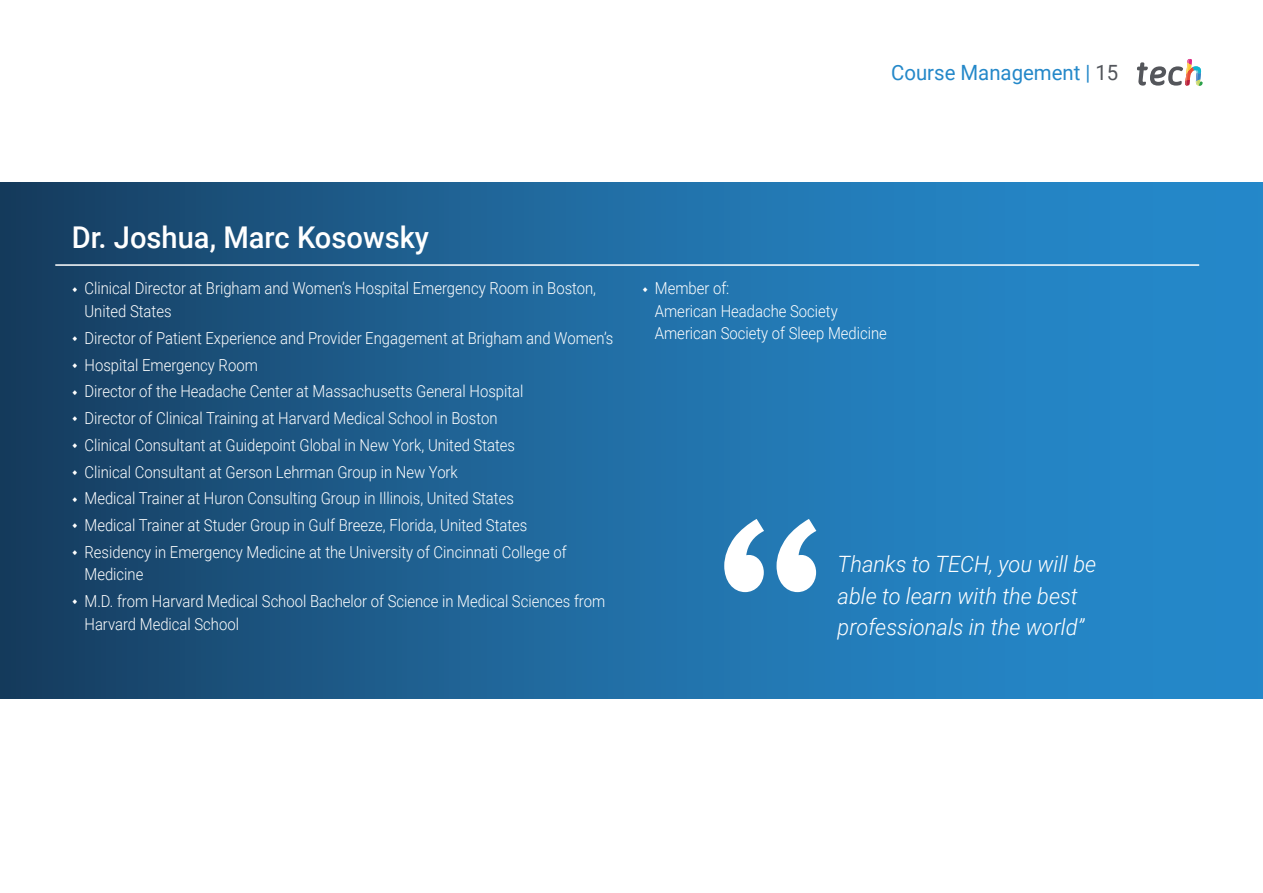
<style>
.page{position:relative;width:1263px;height:893px;background:#fff}
.page>*{position:absolute;margin:0;border:0;box-sizing:border-box;transform-origin:0 0}
.t1{font:500 30px "Roboto";color:#fff}
.t2{font:italic 300 22.5px/31.5px "Roboto";color:#fff}
.t3{font:21px "Roboto";color:#2488c9}
.t4{font:300 16.5px/26.7px "Roboto";color:#fff;scale:.9 1}
.s1{color:#52555b}
</style>
<div class="page">
<div style="left:0;top:182px;width:1263px;height:516px;background:linear-gradient(to right,#184267,#2793d9)"></div>
<svg style="left:724px;top:519px;width:92px;height:73px"></svg>
<hr style="left:55px;top:264px;width:1144px;height:2px;background:#fff">
<svg style="left:1137px;top:59px;width:65px;height:27px"></svg>
<svg style="left:73px;top:287px;width:4px;height:5px"></svg>
<svg style="left:73px;top:336px;width:4px;height:5px"></svg>
<svg style="left:73px;top:363px;width:4px;height:5px"></svg>
<svg style="left:73px;top:390px;width:4px;height:5px"></svg>
<svg style="left:73px;top:416px;width:4px;height:5px"></svg>
<svg style="left:73px;top:443px;width:4px;height:5px"></svg>
<svg style="left:73px;top:470px;width:4px;height:5px"></svg>
<svg style="left:73px;top:497px;width:4px;height:5px"></svg>
<svg style="left:73px;top:523px;width:4px;height:5px"></svg>
<svg style="left:73px;top:550px;width:4px;height:5px"></svg>
<svg style="left:73px;top:599px;width:4px;height:5px"></svg>
<svg style="left:643px;top:287px;width:4px;height:5px"></svg>
<p class="t3" style="left:891px;top:57px;width:229px">Course Management | <span class="s1">15</span></p>
<h1 class="t1" style="left:72px;top:216px;width:359px">Dr. Joshua, Marc Kosowsky</h1>
<p class="t4" style="left:85px;top:277px;width:570px;line-height:22.5px">Clinical Director at Brigham and Women’s Hospital Emergency Room in Boston,<br>United States</p>
<p class="t4" style="left:85px;top:324px;width:589px">Director of Patient Experience and Provider Engagement at Brigham and Women’s Hospital Emergency Room<br>Director of the Headache Center at Massachusetts General Hospital<br>Director of Clinical Training at Harvard Medical School in Boston<br>Clinical Consultant at Guidepoint Global in New York, United States<br>Clinical Consultant at Gerson Lehrman Group in New York<br>Medical Trainer at Huron Consulting Group in Illinois, United States<br>Medical Trainer at Studer Group in Gulf Breeze, Florida, United States<br>Residency in Emergency Medicine at the University of Cincinnati College of</p>
<p class="t4" style="left:85px;top:560px;width:580px">Medicine<br>M.D. from Harvard Medical School Bachelor of Science in Medical Sciences from</p>
<p class="t4" style="left:85px;top:610px;width:173px">Harvard Medical School</p>
<p class="t4" style="left:655px;top:277px;width:259px;line-height:22.5px">Member of:<br>American Headache Society<br>American Society of Sleep Medicine</p>
<h2 class="t2" style="left:838px;top:548px;width:260px">Thanks to TECH, you will be able to learn with the best professionals in the world”</h2>
</div>
